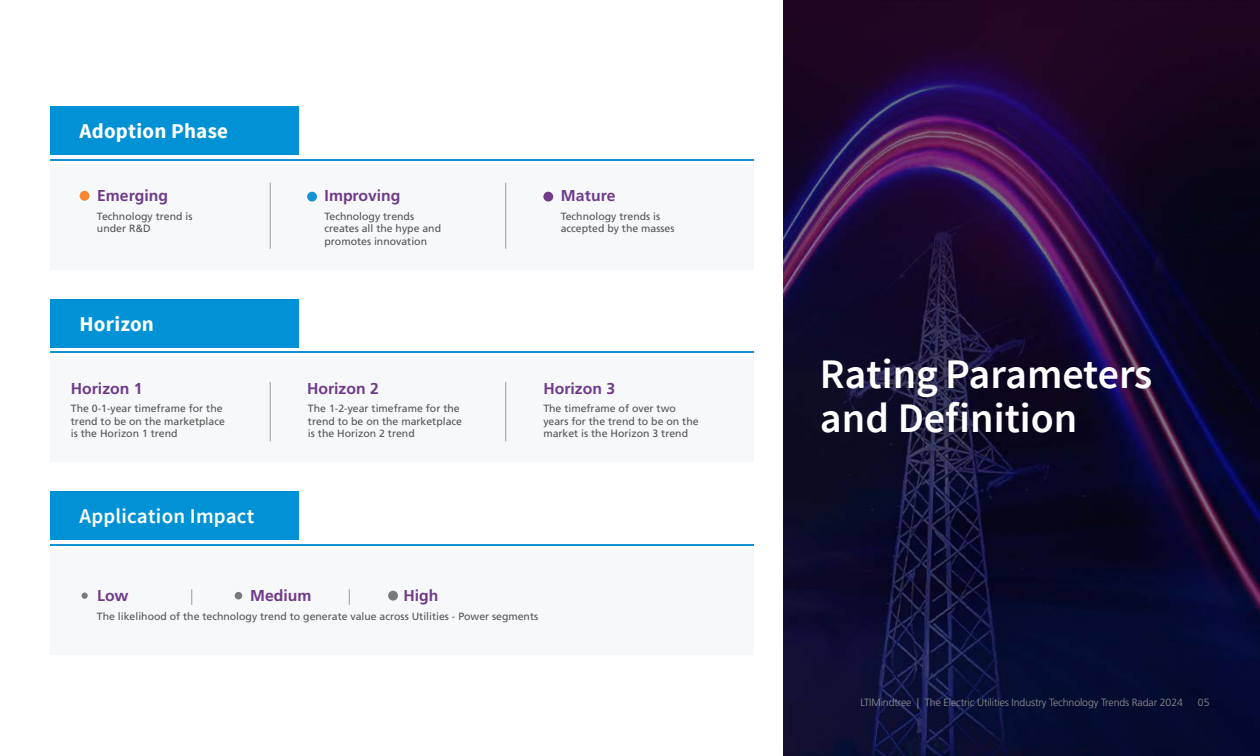
<style>
.page{position:relative;width:1260px;height:756px;background:#fff}
.page>*{position:absolute;margin:0;border:0;box-sizing:border-box;transform-origin:0 0}
.t1{font:600 42px/43.8px "Source Sans Pro";color:#fff}
.t2{font:700 21px "Source Sans Pro";letter-spacing:.01em;color:#fff}
.t3{font:600 21px "Source Sans Pro";letter-spacing:.01em;color:#fff}
.t4{font:700 15.75px "Frutiger LT Pro";color:#6f3a8a}
.t5{font:10.5px/12.6px "Frutiger LT Pro";color:#535353}
.t6{font:300 10.5px "Frutiger LT Pro";letter-spacing:-.01em;color:#949494}
.t7{font:300 10.5px "Frutiger LT Pro";color:#939393}
</style>
<div class="page">
<img style="left:784px;top:0;width:476px;height:756px">
<div style="left:50px;top:164px;width:703px;height:106px;background:#f7f8fa"></div>
<hr style="left:270px;top:183px;width:1px;height:66px;background:#9c9c9c">
<div style="left:80px;top:191px;width:9px;height:10px;background:#f58634;border-radius:50%"></div>
<div style="left:307px;top:192px;width:10px;height:10px;background:#1492d1;border-radius:50%"></div>
<hr style="left:506px;top:183px;width:1px;height:66px;background:#9c9c9c">
<div style="left:543px;top:192px;width:10px;height:10px;background:#713a8a;border-radius:50%"></div>
<hr style="left:50px;top:159px;width:703px;height:2px;background:#1492d1">
<div style="left:50px;top:107px;width:249px;height:48px;background:#0192d5"></div>
<hr style="left:50px;top:351px;width:703px;height:2px;background:#1492d1">
<div style="left:50px;top:299px;width:249px;height:49px;background:#0192d5"></div>
<div style="left:50px;top:356px;width:703px;height:106px;background:#f7f8fa"></div>
<hr style="left:270px;top:382px;width:1px;height:59px;background:#9c9c9c">
<hr style="left:506px;top:382px;width:1px;height:59px;background:#9c9c9c">
<hr style="left:50px;top:544px;width:703px;height:2px;background:#1492d1">
<div style="left:50px;top:492px;width:249px;height:48px;background:#0192d5"></div>
<div style="left:50px;top:549px;width:703px;height:106px;background:#f7f8fa"></div>
<svg style="left:82px;top:593px;width:6px;height:6px"></svg>
<div style="left:235px;top:592px;width:7px;height:7px;background:#787979;border-radius:50%"></div>
<div style="left:388px;top:591px;width:10px;height:10px;background:#78797a;border-radius:50%"></div>
<svg style="left:192px;top:589px;width:1px;height:16px"></svg>
<svg style="left:349px;top:589px;width:1px;height:16px"></svg>
<h2 class="t2" style="left:80px;top:118px;width:150px">Adoption Phase</h2>
<h3 class="t4" style="left:97px;top:186px;width:72px">Emerging</h3>
<p class="t5" style="left:97px;top:210px;width:97px">Technology trend is under R&amp;D</p>
<h2 class="t2" style="left:80px;top:310px;width:76px">Horizon</h2>
<h3 class="t4" style="left:325px;top:186px;width:77px">Improving</h3>
<p class="t5" style="left:324px;top:210px;width:118px">Technology trends creates all the hype and promotes innovation</p>
<h3 class="t4" style="left:561px;top:186px;width:56px">Mature</h3>
<p class="t5" style="left:561px;top:210px;width:115px">Technology trends is accepted by the masses</p>
<h3 class="t4" style="left:71px;top:379px;width:73px">Horizon 1</h3>
<p class="t5" style="left:71px;top:402px;width:156px">The 0-1-year timeframe for the trend to be on the marketplace is the Horizon 1 trend</p>
<p class="t5" style="left:308px;top:402px;width:156px">The 1-2-year timeframe for the trend to be on the marketplace is the Horizon 2 trend</p>
<h3 class="t4" style="left:307px;top:379px;width:73px">Horizon 2</h3>
<h3 class="t4" style="left:543px;top:379px;width:73px">Horizon 3</h3>
<p class="t5" style="left:543px;top:402px;width:157px">The timeframe of over two years for the trend to be on the market is the Horizon 3 trend</p>
<h2 class="t3" style="left:80px;top:503px;width:176px">Application Impact</h2>
<h3 class="t4" style="left:250px;top:586px;width:63px">Medium</h3>
<h3 class="t4" style="left:403px;top:586px;width:36px">High</h3>
<h3 class="t4" style="left:97px;top:586px;width:33px">Low</h3>
<p class="t5" style="left:97px;top:610px;width:443px">The likelihood of the technology trend to generate value across Utilities - Power segments</p>
<h1 class="t1" style="left:820px;top:354px;width:334px">Rating Parameters and Definition</h1>
<p class="t6" style="left:861px;top:696px;width:324px">LTIMindtree | The Electric Utilities Industry Technology Trends Radar 2024</p>
<p class="t7" style="left:1198px;top:696px;width:13px">05</p>
</div>
